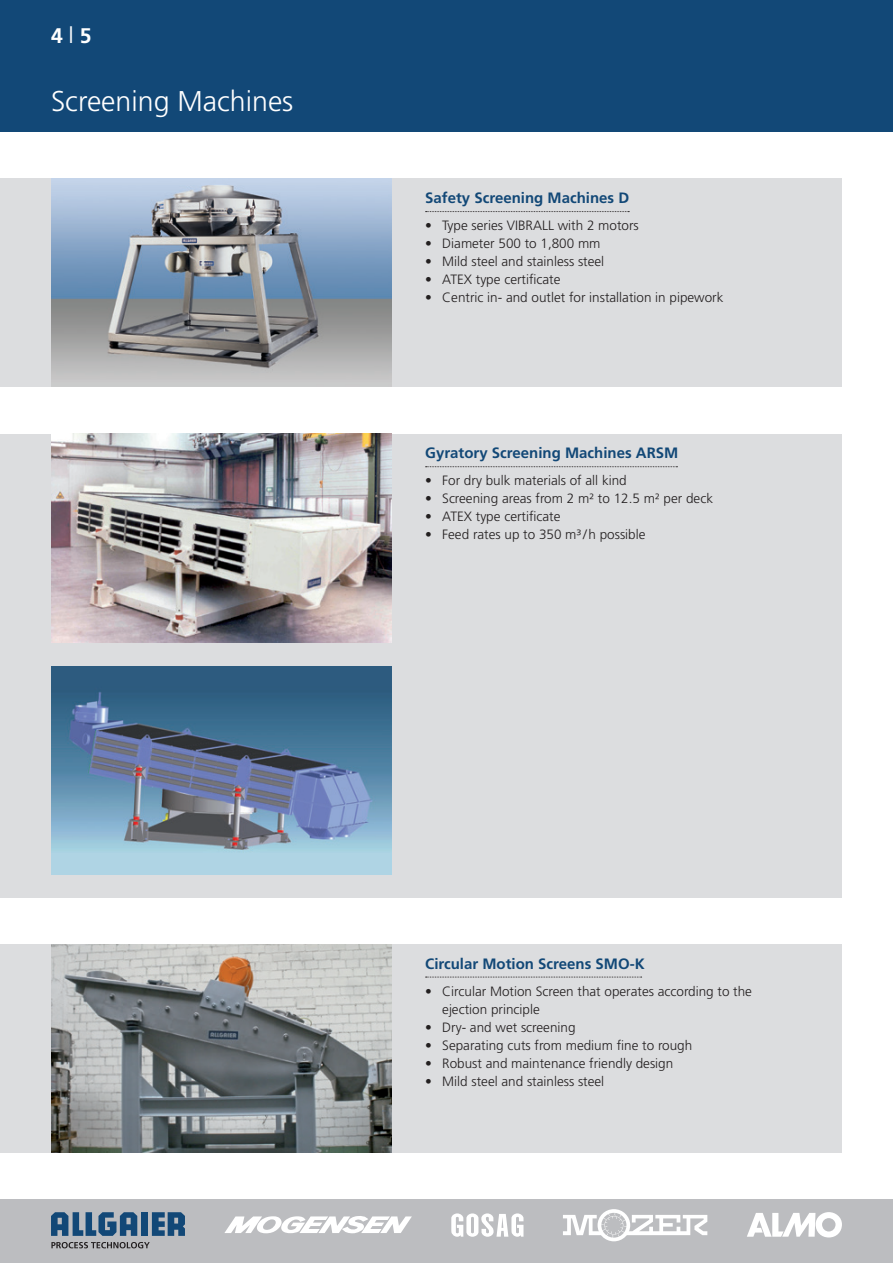
<style>
.page{position:relative;width:893px;height:1263px;background:#fff}
.page>*{position:absolute;margin:0;border:0;box-sizing:border-box;transform-origin:0 0}
.t1{font:300 28.5px "Frutiger";color:#fff}
.t2{font:700 21.15px "Frutiger";color:#fff}
.t3{font:700 15px "Frutiger";color:#124877}
.t4{font:300 13.5px/18px "Frutiger";color:#231f20}
.s1{font-weight:300;font-size:24px}
</style>
<div class="page">
<div style="left:0;top:0;width:893px;height:132px;background:#124877"></div>
<div style="left:0;top:1199px;width:893px;height:64px;background:#bcbdc0"></div>
<div style="left:0;top:434px;width:842px;height:463px;background:#dcdddf"></div>
<div style="left:0;top:944px;width:842px;height:208px;background:#dcdddf"></div>
<img style="left:51px;top:434px;width:340px;height:208px">
<img style="left:51px;top:666px;width:340px;height:209px">
<img style="left:51px;top:944px;width:340px;height:208px">
<svg style="left:747px;top:1212px;width:95px;height:25px"></svg>
<svg style="left:563px;top:1209px;width:144px;height:32px"></svg>
<svg style="left:451px;top:1213px;width:72px;height:24px"></svg>
<svg style="left:224px;top:1216px;width:188px;height:17px"></svg>
<div style="left:141px;top:1212px;width:7px;height:24px;background:#124877"></div>
<svg style="left:51px;top:1212px;width:86px;height:24px"></svg>
<svg style="left:152px;top:1212px;width:33px;height:24px"></svg>
<svg style="left:51px;top:1242px;width:99px;height:6px"></svg>
<div style="left:0;top:179px;width:842px;height:208px;background:#dcdddf"></div>
<img style="left:51px;top:179px;width:340px;height:208px">
<svg style="left:426px;top:466px;width:251px;height:1px"></svg>
<svg style="left:426px;top:977px;width:216px;height:1px"></svg>
<svg style="left:426px;top:211px;width:203px;height:1px"></svg>
<h2 class="t2" style="left:51px;top:24px;width:42px">4<span class="s1">I</span>5</h2>
<h1 class="t1" style="left:51px;top:85px;width:244px">Screening Machines</h1>
<p class="t3" style="left:425px;top:189px;width:205px">Safety Screening Machines D</p>
<p class="t4" style="left:425px;top:217px;width:215px">• Type series VIBRALL with 2 motors</p>
<p class="t4" style="left:425px;top:235px;width:177px">• Diameter 500 to 1,800 mm</p>
<p class="t4" style="left:425px;top:253px;width:181px">• Mild steel and stainless steel</p>
<p class="t4" style="left:425px;top:271px;width:137px">• ATEX type certificate</p>
<p class="t4" style="left:425px;top:289px;width:300px">• Centric in- and outlet for installation in pipework</p>
<p class="t3" style="left:425px;top:444px;width:255px">Gyratory Screening Machines ARSM</p>
<p class="t4" style="left:425px;top:472px;width:203px">• For dry bulk materials of all kind</p>
<p class="t4" style="left:425px;top:490px;width:289px">• Screening areas from 2 m² to 12.5 m² per deck</p>
<p class="t4" style="left:425px;top:508px;width:137px">• ATEX type certificate</p>
<p class="t4" style="left:425px;top:526px;width:222px">• Feed rates up to 350 m³/h possible</p>
<p class="t3" style="left:425px;top:955px;width:221px">Circular Motion Screens SMO-K</p>
<p class="t4" style="left:442px;top:982px;width:311px;text-indent:-17px">• Circular Motion Screen that operates according to the ejection principle</p>
<p class="t4" style="left:425px;top:1018px;width:152px">• Dry- and wet screening</p>
<p class="t4" style="left:425px;top:1036px;width:269px">• Separating cuts from medium fine to rough</p>
<p class="t4" style="left:425px;top:1054px;width:250px">• Robust and maintenance friendly design</p>
<p class="t4" style="left:425px;top:1072px;width:181px">• Mild steel and stainless steel</p>
</div>
